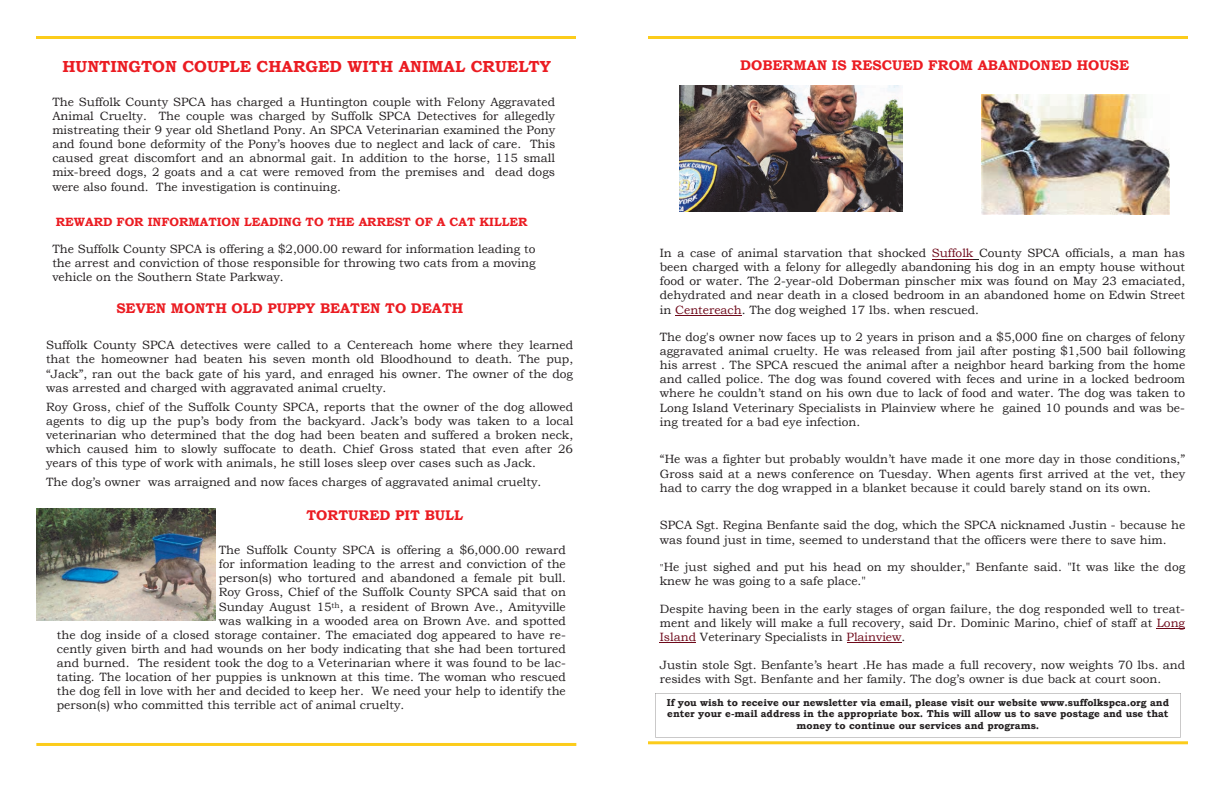
<style>
.page{position:relative;width:1224px;height:792px;background:#fff}
.page>*{position:absolute;margin:0;border:0;box-sizing:border-box;transform-origin:0 0}
.t1{font:700 16px "Bookman Old Style";color:#eb1c22}
.t2{font:700 14px "Bookman Old Style";color:#eb1c22}
.t3{font:12px/14.1px "Bookman Old Style";color:#231f20;text-align:justify}
.t4{font:700 12px "Bookman Old Style";color:#eb1c22}
.t5{font:700 10px/11.7px "Bookman Old Style";color:#231f20;text-align:center}
.s1{color:#6e091a}
.s2{font-size:10px}
</style>
<div class="page">
<hr style="left:36px;top:36px;width:540px;height:3px;background:#fccc1b">
<hr style="left:36px;top:743px;width:540px;height:3px;background:#fccc1b">
<img style="left:36px;top:508px;width:180px;height:112px">
<hr style="left:648px;top:36px;width:540px;height:3px;background:#fccc1b">
<hr style="left:648px;top:741px;width:540px;height:3px;background:#fccc1b">
<img style="left:680px;top:86px;width:223px;height:126px">
<hr style="left:932px;top:259px;width:41px;height:1px;background:#6e091a">
<hr style="left:675px;top:315px;width:67px;height:1px;background:#6e091a">
<svg style="left:1157px;top:628px;width:28px;height:1px"></svg>
<hr style="left:660px;top:642px;width:36px;height:1px;background:#6e091a">
<hr style="left:847px;top:642px;width:55px;height:1px;background:#6e091a">
<img style="left:981px;top:94px;width:189px;height:120px">
<svg style="left:655px;top:693px;width:526px;height:44px"></svg>
<h1 class="t1" style="left:62px;top:55px;width:490px">HUNTINGTON COUPLE CHARGED WITH ANIMAL CRUELTY</h1>
<p class="t3" style="left:52px;top:95px;width:504px">The Suffolk County SPCA has charged a Huntington couple with Felony Aggravated Animal Cruelty. The couple was charged by Suffolk SPCA Detectives for allegedly mistreating their 9 year old Shetland Pony. An SPCA Veterinarian examined the Pony and found bone deformity of the Pony’s hooves due to neglect and lack of care. This caused great discomfort and an abnormal gait. In addition to the horse, 115 small mix-breed dogs, 2 goats and a cat were removed from the premises and dead dogs were also found. The investigation is continuing.</p>
<p class="t4" style="left:56px;top:213px;width:473px">REWARD FOR INFORMATION LEADING TO THE ARREST OF A CAT KILLER</p>
<p class="t3" style="left:52px;top:242px;width:485px">The Suffolk County SPCA is offering a $2,000.00 reward for information leading to the arrest and conviction of those responsible for throwing two cats from a moving vehicle on the Southern State Parkway.</p>
<p class="t2" style="left:116px;top:298px;width:348px">SEVEN MONTH OLD PUPPY BEATEN TO DEATH</p>
<p class="t3" style="left:46px;top:338px;width:529px">Suffolk County SPCA detectives were called to a Centereach home where they learned that the homeowner had beaten his seven month old Bloodhound to death. The pup, “Jack”, ran out the back gate of his yard, and enraged his owner. The owner of the dog was arrested and charged with aggravated animal cruelty.</p>
<p class="t3" style="left:46px;top:399px;width:529px">Roy Gross, chief of the Suffolk County SPCA, reports that the owner of the dog allowed agents to dig up the pup’s body from the backyard. Jack’s body was taken to a local veterinarian who determined that the dog had been beaten and suffered a broken neck, which caused him to slowly suffocate to death. Chief Gross stated that even after 26 years of this type of work with animals, he still loses sleep over cases such as Jack.</p>
<p class="t3" style="left:46px;top:475px;width:497px">The dog’s owner was arraigned and now faces charges of aggravated animal cruelty.</p>
<p class="t2" style="left:306px;top:505px;width:158px">TORTURED PIT BULL</p>
<p class="t3" style="left:219px;top:543px;width:349px">The Suffolk County SPCA is offering a $6,000.00 reward</p>
<p class="t3" style="left:219px;top:557px;width:349px">for information leading to the arrest and conviction of the</p>
<p class="t3" style="left:219px;top:571px;width:349px">person(s) who tortured and abandoned a female pit bull.</p>
<p class="t3" style="left:219px;top:585px;width:349px">Roy Gross, Chief of the Suffolk County SPCA said that on</p>
<p class="t3" style="left:219px;top:599px;width:349px">Sunday August 15<sup>th</sup>, a resident of Brown Ave., Amityville</p>
<p class="t3" style="left:219px;top:614px;width:349px">was walking in a wooded area on Brown Ave. and spotted</p>
<p class="t3" style="left:57px;top:628px;width:510px">the dog inside of a closed storage container. The emaciated dog appeared to have re-</p>
<p class="t3" style="left:57px;top:642px;width:511px">cently given birth and had wounds on her body indicating that she had been tortured</p>
<p class="t3" style="left:57px;top:656px;width:511px">and burned. The resident took the dog to a Veterinarian where it was found to be lac-</p>
<p class="t3" style="left:57px;top:670px;width:511px">tating. The location of her puppies is unknown at this time. The woman who rescued</p>
<p class="t3" style="left:57px;top:684px;width:510px">the dog fell in love with her and decided to keep her. We need your help to identify the</p>
<p class="t3" style="left:57px;top:698px;width:349px">person(s) who committed this terrible act of animal cruelty.</p>
<p class="t2" style="left:740px;top:55px;width:390px">DOBERMAN IS RESCUED FROM ABANDONED HOUSE</p>
<p class="t3" style="left:660px;top:246px;width:527px">In a case of animal starvation that shocked <span class="s1">Suffolk</span> County SPCA officials, a man has been charged with a felony for allegedly abandoning his dog in an empty house without food or water. The 2-year-old Doberman pinscher mix was found on May 23 emaciated, dehydrated and near death in a closed bedroom in an abandoned home on Edwin Street in <span class="s1">Centereach</span>. The dog weighed 17 lbs. when rescued.</p>
<p class="t3" style="left:660px;top:330px;width:527px">The dog's owner now faces up to 2 years in prison and a $5,000 fine on charges of felony aggravated animal cruelty. He was released from jail after posting $1,500 bail following his arrest . The SPCA rescued the animal after a neighbor heard barking from the home and called police. The dog was found covered with feces and urine in a locked bedroom where he couldn’t stand on his own due to lack of food and water. The dog was taken to Long Island Veterinary Specialists in Plainview where he gained 10 pounds and was be&shy;ing treated for a bad eye infection.</p>
<p class="t3" style="left:660px;top:452px;width:527px">“He was a fighter but probably wouldn’t have made it one more day in those conditions,” Gross said at a news conference on Tuesday. When agents first arrived at the vet, they had to carry the dog wrapped in a blanket because it could barely stand on its own.</p>
<p class="t3" style="left:660px;top:518px;width:527px">SPCA Sgt. Regina Benfante said the dog, which the SPCA nicknamed Justin - because he was found just in time, seemed to understand that the officers were there to save him.</p>
<p class="t3" style="left:660px;top:560px;width:527px"><span class="s2">"</span>He just sighed and put his head on my shoulder," Benfante said. "It was like the dog knew he was going to a safe place."</p>
<p class="t3" style="left:660px;top:602px;width:527px">Despite having been in the early stages of organ failure, the dog responded well to treat&shy;ment and likely will make a full recovery, said Dr. Dominic Marino, chief of staff at <span class="s1">Long Island</span> Veterinary Specialists in <span class="s1">Plainview</span>.</p>
<p class="t3" style="left:660px;top:657px;width:527px">Justin stole Sgt. Benfante’s heart .He has made a full recovery, now weights 70 lbs. and resides with Sgt. Benfante and her family. The dog’s owner is due back at court soon.</p>
<p class="t5" style="left:667px;top:696px;width:504px">If you wish to receive our newsletter via email, please visit our website www.suffolkspca.org and enter your e-mail address in the appropriate box. This will allow us to save postage and use that money to continue our services and programs.</p>
</div>
